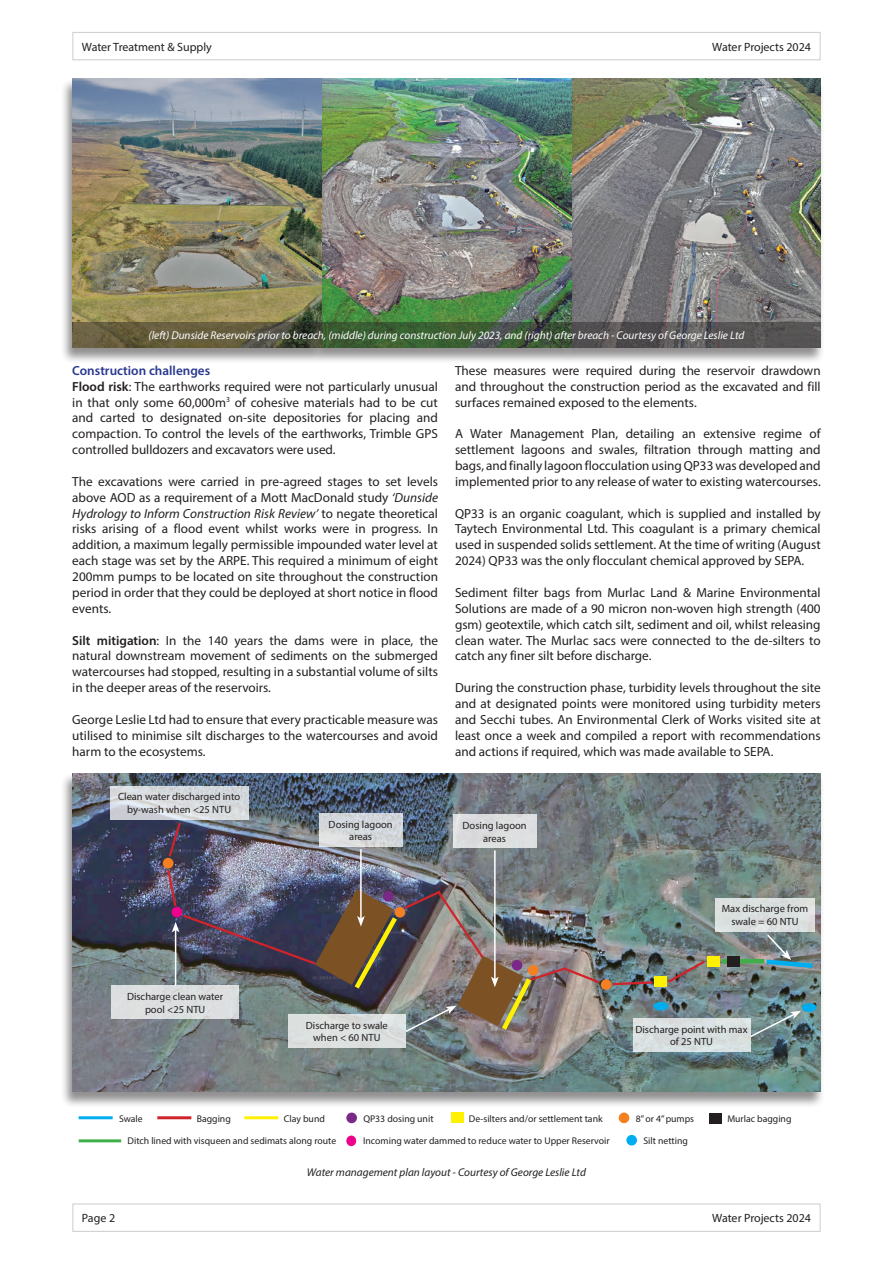
<style>
.page{position:relative;width:893px;height:1263px;background:#fff}
.page>*{position:absolute;margin:0;border:0;box-sizing:border-box;transform-origin:0 0}
.Sub-heads{font:13.2px/15.9px "Myriad Pro";color:#231f20;text-align:justify}
.Sub-heads-2{font:600 13.2px "Myriad Pro";color:#283890}
.Header___Footer{font:12px "Myriad Pro";color:#231f20}
.t1{font:italic 11.25px "Myriad Pro";color:#fff}
.t2{font:italic 11.25px "Myriad Pro";color:#231f20}
.t3{font:10.5px/12.6px "Myriad Pro";color:#231f20;text-align:center}
.t4{font:9.75px "Myriad Pro";color:#231f20}
.s1{font-weight:600}
.s2{font-style:italic}
</style>
<div class="page">
<div style="left:559px;top:78px;width:266px;height:286px;background:#231f20;opacity:.5"></div>
<img style="left:576px;top:79px;width:245px;height:243px">
<div style="left:310px;top:78px;width:266px;height:286px;background:#231f20;opacity:.5"></div>
<div style="left:72px;top:1203px;width:749px;height:29px;border:1px solid #d1d2d4"></div>
<div style="left:72px;top:32px;width:749px;height:28px;border:1px solid #d1d2d4"></div>
<div style="left:60px;top:78px;width:266px;height:286px;background:#231f20;opacity:.5"></div>
<svg style="left:72px;top:322px;width:749px;height:26px;background:#4f5642"></svg>
<div style="left:346px;top:1112px;width:11px;height:11px;background:#7a2989;border-radius:50%"></div>
<div style="left:60px;top:772px;width:765px;height:336px;background:#231f20;opacity:.5"></div>
<img style="left:72px;top:773px;width:749px;height:319px">
<div style="left:163px;top:858px;width:10px;height:10px;background:#f58021;border-radius:50%"></div>
<div style="left:601px;top:979px;width:10px;height:11px;background:#f58021;border-radius:50%"></div>
<svg style="left:167px;top:820px;width:16px;height:39px"></svg>
<div style="left:654px;top:976px;width:13px;height:11px;background:#fff101"></div>
<div style="left:707px;top:956px;width:12px;height:10px;background:#fff101"></div>
<svg style="left:610px;top:980px;width:44px;height:6px"></svg>
<svg style="left:665px;top:958px;width:42px;height:27px"></svg>
<hr style="left:722px;top:959px;width:42px;height:4px;background:#40ae49">
<div style="left:653px;top:1002px;width:15px;height:8px;background:#00aeef;border-radius:50%"></div>
<div style="left:802px;top:1003px;width:15px;height:9px;background:#00aeef;border-radius:50%"></div>
<div style="left:111px;top:986px;width:128px;height:33px;background:#dddfe0"></div>
<div style="left:288px;top:1014px;width:118px;height:34px;background:#dce0df"></div>
<div style="left:633px;top:1018px;width:117px;height:34px;background:#d9dfe0"></div>
<svg style="left:749px;top:1011px;width:52px;height:27px"></svg>
<div style="left:715px;top:898px;width:99px;height:33px;background:#dae0df"></div>
<svg style="left:762px;top:933px;width:55px;height:37px;background:#6f898f"></svg>
<svg style="left:111px;top:786px;width:138px;height:34px;background:#d6d9dd"></svg>
<hr style="left:79px;top:1116px;width:34px;height:3px;background:#00aeef">
<hr style="left:79px;top:1139px;width:42px;height:3px;background:#40ae49">
<hr style="left:157px;top:1116px;width:34px;height:3px;background:#d1232a">
<hr style="left:244px;top:1116px;width:34px;height:3px;background:#fff101">
<div style="left:451px;top:1112px;width:12px;height:11px;background:#fff101"></div>
<div style="left:619px;top:1112px;width:10px;height:11px;background:#f58021;border-radius:50%"></div>
<div style="left:346px;top:1135px;width:10px;height:11px;background:#ed028c;border-radius:50%"></div>
<div style="left:709px;top:1113px;width:12px;height:10px;background:#231f20"></div>
<div style="left:626px;top:1135px;width:11px;height:10px;background:#00aeef;border-radius:50%"></div>
<div style="left:453px;top:814px;width:83px;height:34px;background:#dcdedf"></div>
<hr style="left:494px;top:850px;width:2px;height:129px;background:#fff">
<svg style="left:319px;top:813px;width:83px;height:34px;background:#d4d8db"></svg>
<hr style="left:360px;top:849px;width:2px;height:69px;background:#fff">
<img style="left:166px;top:867px;width:436px;height:166px">
<div style="left:727px;top:956px;width:13px;height:10px;background:#231f20"></div>
<p class="Header___Footer" style="left:82px;top:39px;width:131px">Water Treatment &amp; Supply</p>
<p class="Header___Footer" style="left:712px;top:39px;width:100px">Water Projects 2024</p>
<p class="t1" style="left:148px;top:329px;width:597px">(left) Dunside Reservoirs prior to breach, (middle) during construction July 2023, and (right) after breach - Courtesy of George Leslie Ltd</p>
<p class="Sub-heads-2" style="left:72px;top:362px;width:139px">Construction challenges</p>
<p class="Sub-heads" style="left:72px;top:378px;width:367px"><span class="s1">Flood risk</span>: The earthworks required were not particularly unusual in that only some 60,000m<sup>3</sup> of cohesive materials had to be cut and carted to designated on-site depositories for placing and compaction. To control the levels of the earthworks, Trimble GPS controlled bulldozers and excavators were used.</p>
<p class="Sub-heads" style="left:72px;top:473px;width:367px">The excavations were carried in pre-agreed stages to set levels above AOD as a requirement of a Mott MacDonald study <span class="s2">‘Dunside Hydrology to Inform Construction Risk Review’</span> to negate theoretical risks arising of a flood event whilst works were in progress. In addition, a maximum legally permissible impounded water level at each stage was set by the ARPE. This required a minimum of eight 200mm pumps to be located on site throughout the construction period in order that they could be deployed at short notice in flood events.</p>
<p class="Sub-heads" style="left:72px;top:632px;width:367px"><span class="s1">Silt mitigation</span>: In the 140 years the dams were in place, the natural downstream movement of sediments on the submerged watercourses had stopped, resulting in a substantial volume of silts in the deeper areas of the reservoirs.</p>
<p class="Sub-heads" style="left:72px;top:711px;width:367px">George Leslie Ltd had to ensure that every practicable measure was utilised to minimise silt discharges to the watercourses and avoid harm to the ecosystems.</p>
<p class="Sub-heads" style="left:455px;top:362px;width:367px">These measures were required during the reservoir drawdown and throughout the construction period as the excavated and fill surfaces remained exposed to the elements.</p>
<p class="Sub-heads" style="left:455px;top:426px;width:367px">A Water Management Plan, detailing an extensive regime of settlement lagoons and swales, filtration through matting and bags, and finally lagoon flocculation using QP33 was developed and implemented prior to any release of water to existing watercourses.</p>
<p class="Sub-heads" style="left:455px;top:505px;width:367px">QP33 is an organic coagulant, which is supplied and installed by Taytech Environmental Ltd. This coagulant is a primary chemical used in suspended solids settlement. At the time of writing (August 2024) QP33 was the only flocculant chemical approved by SEPA.</p>
<p class="Sub-heads" style="left:455px;top:584px;width:367px">Sediment filter bags from Murlac Land &amp; Marine Environmental Solutions are made of a 90 micron non-woven high strength (400 gsm) geotextile, which catch silt, sediment and oil, whilst releasing clean water. The Murlac sacs were connected to the de-silters to catch any finer silt before discharge.</p>
<p class="Sub-heads" style="left:455px;top:680px;width:367px">During the construction phase, turbidity levels throughout the site and at designated points were monitored using turbidity meters and Secchi tubes. An Environmental Clerk of Works visited site at least once a week and compiled a report with recommendations and actions if required, which was made available to SEPA.</p>
<p class="t3" style="left:118px;top:790px;width:124px">Clean water discharged into by-wash when &lt;25 NTU</p>
<p class="t3" style="left:127px;top:990px;width:98px">Discharge clean water</p>
<p class="t3" style="left:145px;top:1003px;width:62px">pool &lt;25 NTU</p>
<p class="t3" style="left:329px;top:818px;width:66px">Dosing lagoon</p>
<p class="t3" style="left:349px;top:830px;width:24px">areas</p>
<p class="t3" style="left:463px;top:819px;width:66px">Dosing lagoon</p>
<p class="t3" style="left:483px;top:831px;width:24px">areas</p>
<p class="t3" style="left:722px;top:902px;width:88px">Max discharge from swale = 60 NTU</p>
<p class="t3" style="left:306px;top:1018px;width:83px">Discharge to swale</p>
<p class="t3" style="left:313px;top:1031px;width:69px">when &lt; 60 NTU</p>
<p class="t3" style="left:635px;top:1022px;width:113px">Discharge point with max of 25 NTU</p>
<p class="t4" style="left:119px;top:1112px;width:25px">Swale</p>
<p class="t4" style="left:128px;top:1134px;width:210px">Ditch lined with visqueen and sedimats along route</p>
<p class="t4" style="left:197px;top:1112px;width:35px">Bagging</p>
<p class="t4" style="left:284px;top:1112px;width:43px">Clay bund</p>
<p class="t4" style="left:469px;top:1112px;width:135px">De-silters and/or settlement tank</p>
<p class="t4" style="left:636px;top:1112px;width:60px">8” or 4” pumps</p>
<p class="t4" style="left:363px;top:1134px;width:248px">Incoming water dammed to reduce water to Upper Reservoir</p>
<p class="t4" style="left:363px;top:1112px;width:72px">QP33 dosing unit</p>
<p class="t4" style="left:643px;top:1134px;width:46px">Silt netting</p>
<p class="t2" style="left:307px;top:1165px;width:281px">Water management plan layout - Courtesy of George Leslie Ltd</p>
<p class="t4" style="left:727px;top:1112px;width:66px">Murlac bagging</p>
<p class="Header___Footer" style="left:82px;top:1211px;width:35px">Page 2</p>
<p class="Header___Footer" style="left:712px;top:1211px;width:100px">Water Projects 2024</p>
</div>
